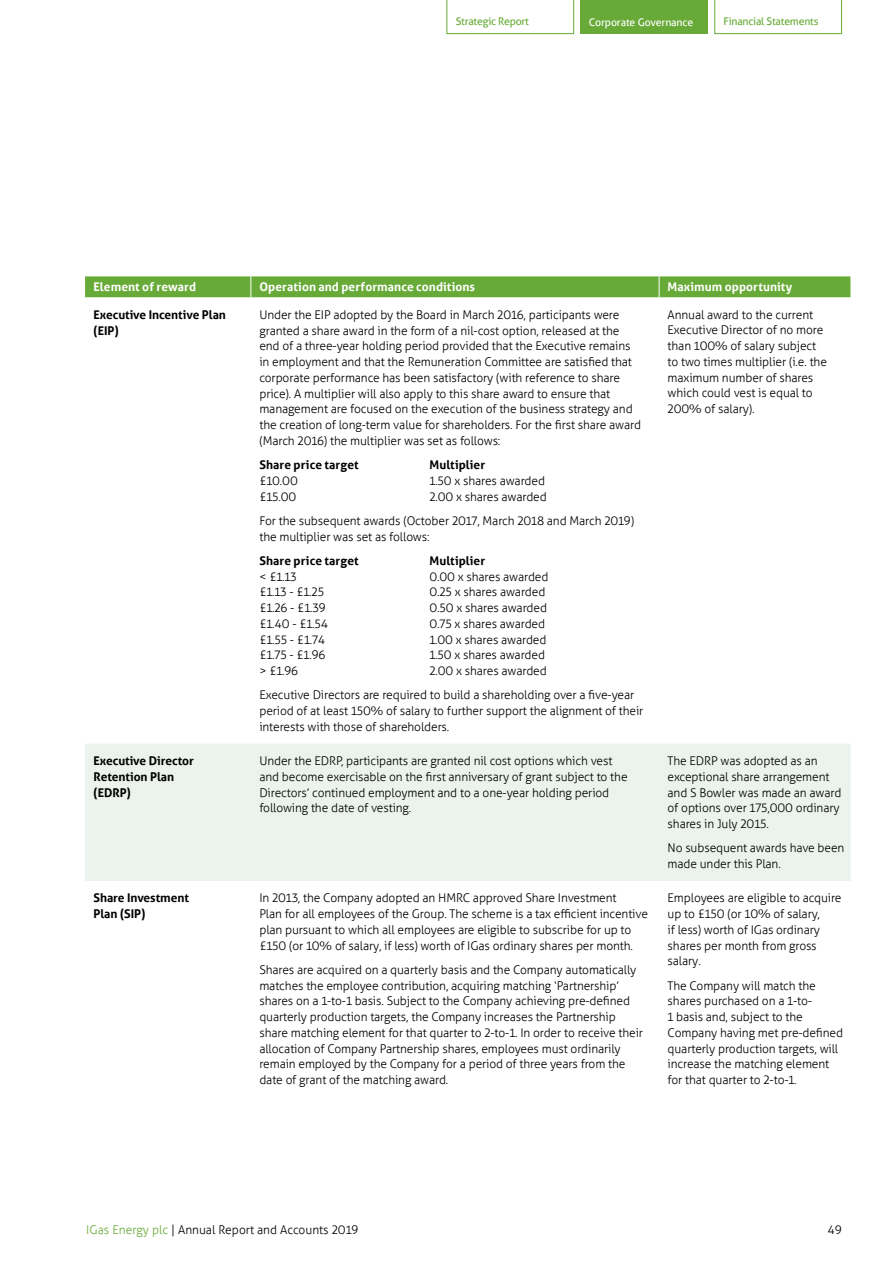
<style>
.page{position:relative;width:893px;height:1263px;background:#fff}
.page>*{position:absolute;margin:0;border:0;box-sizing:border-box;transform-origin:0 0}
.t1{font:300 12px/15.8px "Aller";letter-spacing:-.01em;color:#000}
.t2{font:700 12px/15.8px "Aller";letter-spacing:-.005em;color:#000}
.t3{font:700 12px "Aller";letter-spacing:.005em;color:#fff}
.t4{font:10.5px "Aller";letter-spacing:-.02em;color:#68aa38}
.t5{font:10.5px "Aller";letter-spacing:-.01em;color:#fff}
.s1{color:#68aa38}
</style>
<div class="page">
<svg style="left:446px;top:0;width:128px;height:34px"></svg>
<div style="left:580px;top:0;width:128px;height:34px;background:#68aa38"></div>
<svg style="left:714px;top:0;width:128px;height:34px"></svg>
<div style="left:85px;top:744px;width:765px;height:137px;background:#ecf3ec"></div>
<div style="left:85px;top:276px;width:765px;height:21px;background:#68aa38"></div>
<p class="t4" style="left:456px;top:15px;width:75px">Strategic Report</p>
<p class="t5" style="left:589px;top:15px;width:106px">Corporate Governance</p>
<p class="t4" style="left:724px;top:15px;width:96px">Financial Statements</p>
<p class="t3" style="left:94px;top:280px;width:104px">Element of reward</p>
<p class="t3" style="left:259px;top:280px;width:217px">Operation and performance conditions</p>
<p class="t3" style="left:668px;top:280px;width:126px">Maximum opportunity</p>
<p class="t2" style="left:94px;top:307px;width:134px">Executive Incentive Plan (EIP)</p>
<p class="t1" style="left:259px;top:307px;width:383px">Under the EIP adopted by the Board in March 2016, participants were granted a share award in the form of a nil-cost option, released at the end of a three-year holding period provided that the Executive remains in employment and that the Remuneration Committee are satisfied that corporate performance has been satisfactory (with reference to share price). A multiplier will also apply to this share award to ensure that management are focused on the execution of the business strategy and the creation of long-term value for shareholders. For the first share award (March 2016) the multiplier was set as follows:</p>
<p class="t2" style="left:259px;top:457px;width:101px">Share price target</p>
<p class="t2" style="left:429px;top:457px;width:57px">Multiplier</p>
<p class="t1" style="left:259px;top:473px;width:40px">£10.00</p>
<p class="t1" style="left:429px;top:473px;width:117px">1.50 x shares awarded</p>
<p class="t1" style="left:259px;top:488px;width:39px">£15.00</p>
<p class="t1" style="left:668px;top:307px;width:161px">Annual award to the current<br>Executive Director of no more than 100% of salary subject to two times multiplier (i.e. the maximum number of shares which could vest is equal to<br>200% of salary).</p>
<p class="t1" style="left:259px;top:484px;width:376px;line-height:24.3px;text-indent:170px">2.00 x shares awarded<br>For the subsequent awards (October 2017, March 2018 and March 2019)</p>
<p class="t1" style="left:259px;top:528px;width:172px">the multiplier was set as follows:</p>
<p class="t2" style="left:259px;top:553px;width:101px">Share price target</p>
<p class="t2" style="left:429px;top:553px;width:57px">Multiplier</p>
<p class="t1" style="left:259px;top:568px;width:39px">&lt; £1.13</p>
<p class="t1" style="left:429px;top:568px;width:120px">0.00 x shares awarded</p>
<p class="t1" style="left:259px;top:584px;width:66px">£1.13 - £1.25</p>
<p class="t1" style="left:429px;top:584px;width:117px">0.25 x shares awarded</p>
<p class="t1" style="left:259px;top:600px;width:68px">£1.26 - £1.39</p>
<p class="t1" style="left:429px;top:600px;width:119px">0.50 x shares awarded</p>
<p class="t1" style="left:259px;top:616px;width:70px">£1.40 - £1.54</p>
<p class="t1" style="left:429px;top:616px;width:117px">0.75 x shares awarded</p>
<p class="t1" style="left:259px;top:631px;width:67px">£1.55 - £1.74</p>
<p class="t1" style="left:429px;top:631px;width:118px">1.00 x shares awarded</p>
<p class="t1" style="left:259px;top:647px;width:68px">£1.75 - £1.96</p>
<p class="t1" style="left:429px;top:647px;width:117px">1.50 x shares awarded</p>
<p class="t1" style="left:259px;top:663px;width:40px">&gt; £1.96</p>
<p class="t1" style="left:259px;top:659px;width:376px;line-height:24.3px;text-indent:170px">2.00 x shares awarded<br>Executive Directors are required to build a shareholding over a five-year</p>
<p class="t1" style="left:259px;top:703px;width:386px">period of at least 150% of salary to further support the alignment of their interests with those of shareholders.</p>
<p class="t2" style="left:94px;top:753px;width:102px">Executive Director<br>Retention Plan (EDRP)</p>
<p class="t1" style="left:259px;top:753px;width:370px">Under the EDRP, participants are granted nil cost options which vest and become exercisable on the first anniversary of grant subject to the Directors’ continued employment and to a one-year holding period following the date of vesting.</p>
<p class="t1" style="left:668px;top:753px;width:175px">The EDRP was adopted as an exceptional share arrangement and S Bowler was made an award of options over 175,000 ordinary shares in July 2015.</p>
<p class="t1" style="left:668px;top:840px;width:178px">No subsequent awards have been made under this Plan.</p>
<p class="t2" style="left:94px;top:890px;width:97px">Share Investment<br>Plan (SIP)</p>
<p class="t1" style="left:259px;top:890px;width:390px">In 2013, the Company adopted an HMRC approved Share Investment<br>Plan for all employees of the Group. The scheme is a tax efficient incentive plan pursuant to which all employees are eligible to subscribe for up to £150 (or 10% of salary, if less) worth of IGas ordinary shares per month.</p>
<p class="t1" style="left:259px;top:962px;width:385px">Shares are acquired on a quarterly basis and the Company automatically matches the employee contribution, acquiring matching ‘Partnership’ shares on a 1-to-1 basis. Subject to the Company achieving pre-defined quarterly production targets, the Company increases the Partnership share matching element for that quarter to 2-to-1. In order to receive their allocation of Company Partnership shares, employees must ordinarily remain employed by the Company for a period of three years from the date of grant of the matching award.</p>
<p class="t1" style="left:668px;top:890px;width:175px">Employees are eligible to acquire up to £150 (or 10% of salary,<br>if less) worth of IGas ordinary shares per month from gross salary.</p>
<p class="t1" style="left:668px;top:977px;width:177px">The Company will match the shares purchased on a 1-to-<br>1 basis and, subject to the<br>Company having met pre-defined quarterly production targets, will increase the matching element for that quarter to 2-to-1.</p>
<p class="t1" style="left:86px;top:1221px;width:274px"><span class="s1">IGas Energy plc</span> | Annual Report and Accounts 2019</p>
<p class="t1" style="left:827px;top:1221px;width:16px">49</p>
</div>
